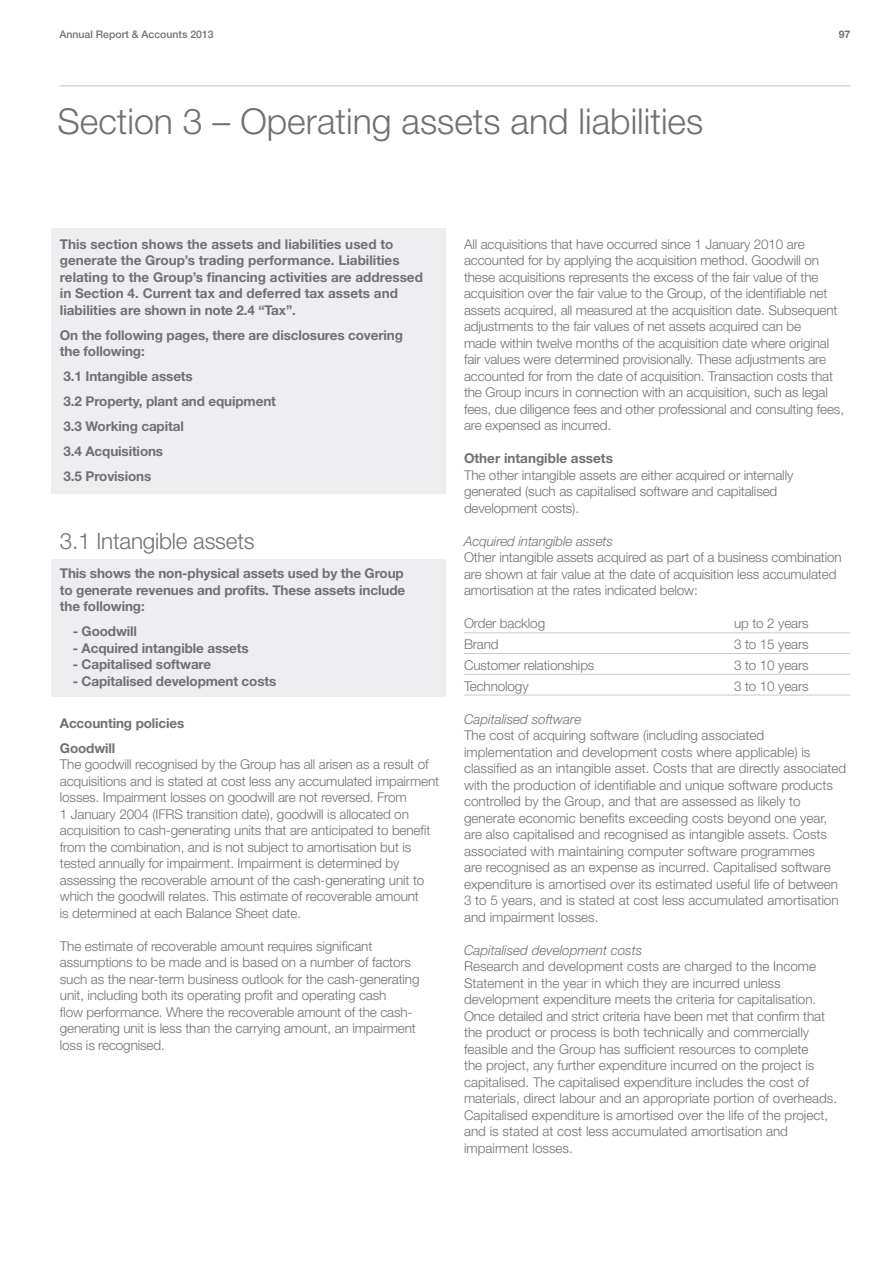
<style>
.page{position:relative;width:893px;height:1263px;background:#fff}
.page>*{position:absolute;margin:0;border:0;box-sizing:border-box;transform-origin:0 0}
.t1{font:300 35.7px "Helvetica Neue";color:#717074}
.t2{font:300 22.5px "Helvetica Neue";letter-spacing:-.01em;color:#717074}
.t3{font:300 13.5px/16.5px "Helvetica Neue";letter-spacing:-.01em;color:#717074}
.t4{font:700 13.5px/16.5px "Helvetica Neue";letter-spacing:-.01em;color:#717074}
.t5{font:italic 300 13.5px "Helvetica Neue";color:#717074}
.t6{font:500 10.5px "Helvetica Neue";color:#717074}
.t7{font:700 10.5px "Helvetica Neue";color:#717074}
</style>
<div class="page">
<hr style="left:60px;top:85px;width:790px;height:2px;background:#d7d8da">
<div style="left:51px;top:559px;width:395px;height:137px;background:#eeeef0"></div>
<div style="left:51px;top:228px;width:395px;height:265px;background:#eeeef0"></div>
<hr style="left:464px;top:632px;width:386px;height:1px;background:#c9c9cb">
<hr style="left:464px;top:653px;width:386px;height:1px;background:#c9c9cb">
<hr style="left:464px;top:674px;width:386px;height:1px;background:#c9c9cb">
<hr style="left:464px;top:695px;width:386px;height:1px;background:#c9c9cb">
<p class="t6" style="left:60px;top:28px;width:156px">Annual Report &amp; Accounts 2013</p>
<p class="t7" style="left:839px;top:28px;width:13px">97</p>
<h1 class="t1" style="left:57px;top:100px;width:647px">Section 3 – Operating assets and liabilities</h1>
<p class="t4" style="left:60px;top:235px;width:364px">This section shows the assets and liabilities used to generate the Group’s trading performance. Liabilities relating to the Group’s financing activities are addressed in Section 4. Current tax and deferred tax assets and liabilities are shown in note 2.4 “Tax”.</p>
<p class="t4" style="left:60px;top:326px;width:345px">On the following pages, there are disclosures covering the following:</p>
<p class="t4" style="left:64px;top:364px;width:214px;line-height:25px">3.1 Intangible assets<br>3.2 Property, plant and equipment<br>3.3 Working capital<br>3.4 Acquisitions<br>3.5 Provisions</p>
<h2 class="t2" style="left:60px;top:527px;width:196px">3.1 Intangible assets</h2>
<p class="t4" style="left:60px;top:565px;width:347px;text-align:justify">This shows the non-physical assets used by the Group to generate revenues and profits. These assets include the following:</p>
<p class="t4" style="left:73px;top:623px;width:66px">- Goodwill</p>
<p class="t4" style="left:73px;top:639px;width:178px">- Acquired intangible assets</p>
<p class="t4" style="left:73px;top:656px;width:140px">- Capitalised software</p>
<p class="t4" style="left:73px;top:672px;width:205px">- Capitalised development costs</p>
<p class="t4" style="left:60px;top:710px;width:126px;line-height:25px">Accounting policies<br>Goodwill</p>
<p class="t3" style="left:60px;top:756px;width:381px">The goodwill recognised by the Group has all arisen as a result of acquisitions and is stated at cost less any accumulated impairment losses. Impairment losses on goodwill are not reversed. From<br>1 January 2004 (IFRS transition date), goodwill is allocated on acquisition to cash-generating units that are anticipated to benefit from the combination, and is not subject to amortisation but is tested annually for impairment. Impairment is determined by assessing the recoverable amount of the cash-generating unit to which the goodwill relates. This estimate of recoverable amount<br>is determined at each Balance Sheet date.</p>
<p class="t3" style="left:60px;top:937px;width:361px">The estimate of recoverable amount requires significant assumptions to be made and is based on a number of factors such as the near-term business outlook for the cash-generating unit, including both its operating profit and operating cash<br>flow performance. Where the recoverable amount of the cash&shy;generating unit is less than the carrying amount, an impairment loss is recognised.</p>
<p class="t3" style="left:464px;top:235px;width:382px">All acquisitions that have occurred since 1 January 2010 are accounted for by applying the acquisition method. Goodwill on these acquisitions represents the excess of the fair value of the acquisition over the fair value to the Group, of the identifiable net assets acquired, all measured at the acquisition date. Subsequent adjustments to the fair values of net assets acquired can be<br>made within twelve months of the acquisition date where original fair values were determined provisionally. These adjustments are accounted for from the date of acquisition. Transaction costs that the Group incurs in connection with an acquisition, such as legal fees, due diligence fees and other professional and consulting fees, are expensed as incurred.</p>
<p class="t4" style="left:464px;top:450px;width:150px">Other intangible assets</p>
<p class="t3" style="left:464px;top:466px;width:331px">The other intangible assets are either acquired or internally generated (such as capitalised software and capitalised development costs).</p>
<p class="t5" style="left:464px;top:533px;width:150px">Acquired intangible assets</p>
<p class="t3" style="left:464px;top:549px;width:379px">Other intangible assets acquired as part of a business combination are shown at fair value at the date of acquisition less accumulated amortisation at the rates indicated below:</p>
<p class="t3" style="left:464px;top:615px;width:83px">Order backlog</p>
<p class="t3" style="left:734px;top:615px;width:76px">up to 2 years</p>
<p class="t3" style="left:464px;top:636px;width:36px">Brand</p>
<p class="t3" style="left:734px;top:636px;width:76px">3 to 15 years</p>
<p class="t3" style="left:464px;top:656px;width:132px">Customer relationships</p>
<p class="t3" style="left:734px;top:656px;width:76px">3 to 10 years</p>
<p class="t3" style="left:464px;top:677px;width:66px">Technology</p>
<p class="t3" style="left:734px;top:677px;width:76px">3 to 10 years</p>
<p class="t5" style="left:464px;top:711px;width:119px">Capitalised software</p>
<p class="t3" style="left:464px;top:727px;width:384px">The cost of acquiring software (including associated implementation and development costs where applicable) is classified as an intangible asset. Costs that are directly associated with the production of identifiable and unique software products controlled by the Group, and that are assessed as likely to generate economic benefits exceeding costs beyond one year, are also capitalised and recognised as intangible assets. Costs associated with maintaining computer software programmes<br>are recognised as an expense as incurred. Capitalised software expenditure is amortised over its estimated useful life of between 3 to 5 years, and is stated at cost less accumulated amortisation and impairment losses.</p>
<p class="t5" style="left:464px;top:942px;width:180px">Capitalised development costs</p>
<p class="t3" style="left:464px;top:958px;width:375px">Research and development costs are charged to the Income Statement in the year in which they are incurred unless development expenditure meets the criteria for capitalisation.<br>Once detailed and strict criteria have been met that confirm that the product or process is both technically and commercially feasible and the Group has sufficient resources to complete<br>the project, any further expenditure incurred on the project is capitalised. The capitalised expenditure includes the cost of materials, direct labour and an appropriate portion of overheads.<br>Capitalised expenditure is amortised over the life of the project, and is stated at cost less accumulated amortisation and impairment losses.</p>
</div>
